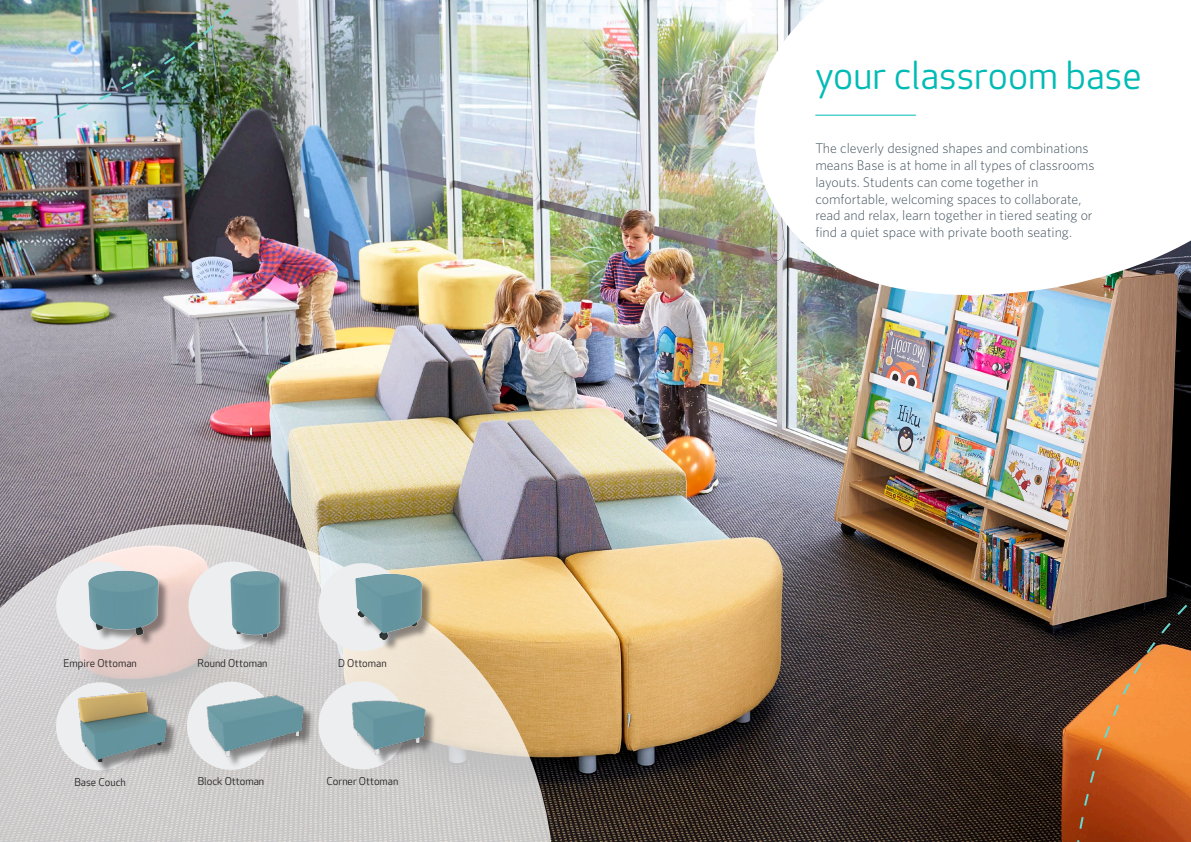
<style>
.page{position:relative;width:1191px;height:842px;background:#fff}
.page>*{position:absolute;margin:0;border:0;box-sizing:border-box;transform-origin:0 0}
.SUBHEADING_2{font:38px "Apex Rounded";color:#00bbb5}
.t1{font:300 14px/16.8px "Whitney";color:#455560}
.SUBHEADING_2-2{font:10.6px "Apex Rounded";color:#231f20}
</style>
<div class="page">
<img style="left:0;top:0;width:1191px;height:842px">
<svg style="left:748px;top:0;width:443px;height:307px"></svg>
<hr style="left:815px;top:115px;width:101px;height:1px;background:#00bbb5">
<img style="left:0;top:0;width:382px;height:200px">
<img style="left:979px;top:427px;width:212px;height:415px">
<img style="left:0;top:417px;width:716px;height:425px">
<div style="left:318px;top:563px;width:88px;height:88px;background:#eceeef;border-radius:50%"></div>
<div style="left:187px;top:682px;width:88px;height:88px;background:#eceeef;border-radius:50%"></div>
<div style="left:56px;top:682px;width:88px;height:88px;background:#eceeef;border-radius:50%"></div>
<div style="left:318px;top:681px;width:88px;height:88px;background:#eceeef;border-radius:50%"></div>
<div style="left:357px;top:576px;width:77px;height:76px;background:#231f20;opacity:.5"></div>
<img style="left:355px;top:572px;width:69px;height:71px">
<div style="left:80px;top:694px;width:98px;height:80px;background:#231f20;opacity:.5"></div>
<img style="left:77px;top:691px;width:90px;height:71px">
<div style="left:354px;top:703px;width:83px;height:64px;background:#231f20;opacity:.5"></div>
<img style="left:352px;top:701px;width:73px;height:55px">
<div style="left:209px;top:698px;width:106px;height:70px;background:#231f20;opacity:.5"></div>
<img style="left:206px;top:694px;width:99px;height:63px">
<div style="left:56px;top:562px;width:88px;height:88px;background:#eceeef;border-radius:50%"></div>
<div style="left:188px;top:562px;width:89px;height:88px;background:#eceeef;border-radius:50%"></div>
<div style="left:232px;top:573px;width:60px;height:76px;background:#231f20;opacity:.5"></div>
<img style="left:230px;top:570px;width:54px;height:71px">
<div style="left:90px;top:573px;width:81px;height:74px;background:#231f20;opacity:.5"></div>
<img style="left:88px;top:570px;width:71px;height:71px">
<p class="SUBHEADING_2-2" style="left:64px;top:657px;width:75px">Empire Ottoman</p>
<p class="SUBHEADING_2-2" style="left:197px;top:657px;width:71px">Round Ottoman</p>
<p class="SUBHEADING_2-2" style="left:338px;top:657px;width:50px">D Ottoman</p>
<p class="SUBHEADING_2-2" style="left:74px;top:776px;width:53px">Base Couch</p>
<p class="SUBHEADING_2-2" style="left:198px;top:775px;width:68px">Block Ottoman</p>
<p class="SUBHEADING_2-2" style="left:326px;top:775px;width:73px">Corner Ottoman</p>
<p class="SUBHEADING_2" style="left:815px;top:54px;width:328px">your classroom base</p>
<p class="t1" style="left:815px;top:139px;width:281px">The cleverly designed shapes and combinations means Base is at home in all types of classrooms layouts. Students can come together in comfortable, welcoming spaces to collaborate, read and relax, learn together in tiered seating or find a quiet space with private booth seating.</p>
</div>
